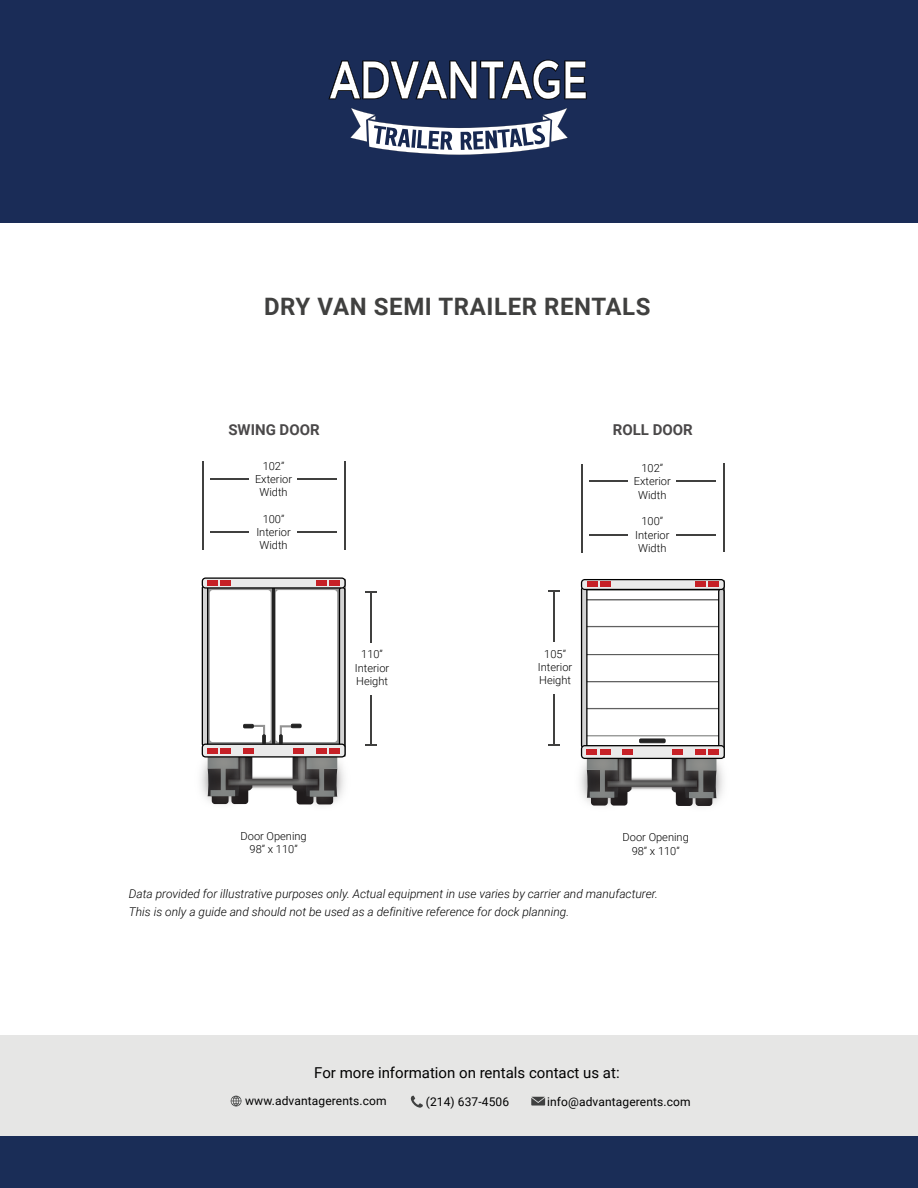
<style>
.page{position:relative;width:918px;height:1188px;background:#fff}
.page>*{position:absolute;margin:0;border:0;box-sizing:border-box;transform-origin:0 0}
.t1{font:700 24px "Roboto";letter-spacing:.025em;color:#40403f}
.t2{font:15px "Roboto";color:#010101}
.t3{font:700 15px "Roboto";color:#4a4849}
.t4{font:italic 300 12px/18px "Roboto";color:#000}
.t5{font:12px "Roboto";letter-spacing:.01em;color:#010101}
.t6{font:300 11.1px/13.4px "Roboto";color:#000;text-align:center}
</style>
<div class="page">
<img style="left:548px;top:706px;width:78px;height:100px">
<img style="left:626px;top:798px;width:93px;height:9px">
<svg style="left:581px;top:579px;width:144px;height:219px"></svg>
<img style="left:201px;top:704px;width:45px;height:101px">
<img style="left:246px;top:797px;width:94px;height:9px">
<svg style="left:202px;top:577px;width:144px;height:220px"></svg>
<div style="left:221px;top:748px;width:10px;height:5px;background:#c62127"></div>
<div style="left:208px;top:748px;width:10px;height:5px;background:#c62127"></div>
<div style="left:243px;top:748px;width:11px;height:5px;background:#c62127"></div>
<div style="left:293px;top:748px;width:10px;height:5px;background:#c62127"></div>
<div style="left:329px;top:748px;width:11px;height:5px;background:#c62127"></div>
<div style="left:316px;top:748px;width:11px;height:5px;background:#c62127"></div>
<div style="left:329px;top:580px;width:10px;height:5px;background:#c62127"></div>
<div style="left:316px;top:580px;width:10px;height:5px;background:#c62127"></div>
<div style="left:221px;top:580px;width:10px;height:5px;background:#c62127"></div>
<div style="left:208px;top:580px;width:10px;height:5px;background:#c62127"></div>
<div style="left:709px;top:581px;width:10px;height:6px;background:#c62127"></div>
<div style="left:696px;top:581px;width:10px;height:6px;background:#c62127"></div>
<div style="left:600px;top:581px;width:11px;height:6px;background:#c62127"></div>
<div style="left:587px;top:581px;width:11px;height:6px;background:#c62127"></div>
<hr style="left:203px;top:461px;width:1px;height:89px;background:#40403f">
<hr style="left:344px;top:461px;width:2px;height:88px;background:#40403f">
<hr style="left:298px;top:478px;width:39px;height:1px;background:#40403f">
<hr style="left:210px;top:478px;width:39px;height:1px;background:#40403f">
<hr style="left:298px;top:532px;width:39px;height:1px;background:#40403f">
<hr style="left:210px;top:532px;width:39px;height:1px;background:#40403f">
<hr style="left:582px;top:464px;width:1px;height:88px;background:#40403f">
<hr style="left:723px;top:463px;width:1px;height:89px;background:#40403f">
<hr style="left:676px;top:481px;width:40px;height:1px;background:#40403f">
<hr style="left:589px;top:481px;width:39px;height:1px;background:#40403f">
<hr style="left:676px;top:534px;width:40px;height:2px;background:#40403f">
<hr style="left:589px;top:534px;width:39px;height:2px;background:#40403f">
<hr style="left:370px;top:593px;width:1px;height:50px;background:#40403f">
<hr style="left:370px;top:695px;width:1px;height:50px;background:#40403f">
<svg style="left:365px;top:591px;width:12px;height:2px"></svg>
<svg style="left:365px;top:745px;width:12px;height:1px"></svg>
<hr style="left:553px;top:592px;width:1px;height:50px;background:#40403f">
<hr style="left:553px;top:694px;width:1px;height:50px;background:#40403f">
<svg style="left:548px;top:591px;width:12px;height:1px"></svg>
<svg style="left:548px;top:744px;width:12px;height:1px"></svg>
<div style="left:0;top:0;width:918px;height:223px;background:#1a2c57"></div>
<div style="left:0;top:1136px;width:918px;height:52px;background:#1a2d57"></div>
<div style="left:0;top:1036px;width:918px;height:100px;background:#e6e6e5"></div>
<svg style="left:411px;top:1096px;width:12px;height:12px"></svg>
<svg style="left:231px;top:1096px;width:11px;height:10px"></svg>
<svg style="left:531px;top:1097px;width:14px;height:9px"></svg>
<svg style="left:328px;top:60px;width:259px;height:40px"></svg>
<svg style="left:350px;top:108px;width:218px;height:47px"></svg>
<h1 class="t1" style="left:264px;top:289px;width:388px">DRY VAN SEMI TRAILER RENTALS</h1>
<p class="t3" style="left:228px;top:419px;width:93px">SWING DOOR</p>
<p class="t6" style="left:255px;top:459px;width:39px">102”<br>Exterior<br>Width</p>
<p class="t6" style="left:256px;top:512px;width:36px">100”<br>Interior<br>Width</p>
<p class="t6" style="left:355px;top:647px;width:36px">110”<br>Interior<br>Height</p>
<p class="t6" style="left:538px;top:647px;width:36px">105”<br>Interior<br>Height</p>
<p class="t3" style="left:613px;top:419px;width:81px">ROLL DOOR</p>
<p class="t6" style="left:634px;top:461px;width:39px">102”<br>Exterior<br>Width</p>
<p class="t6" style="left:635px;top:514px;width:36px">100”<br>Interior<br>Width</p>
<p class="t6" style="left:241px;top:829px;width:68px">Door Opening<br>98” x 110”</p>
<p class="t6" style="left:623px;top:830px;width:68px">Door Opening<br>98” x 110”</p>
<p class="t4" style="left:129px;top:884px;width:531px">Data provided for illustrative purposes only. Actual equipment in use varies by carrier and manufacturer.<br>This is only a guide and should not be used as a definitive reference for dock planning.</p>
<p class="t2" style="left:314px;top:1063px;width:307px">For more information on rentals contact us at:</p>
<p class="t5" style="left:245px;top:1093px;width:143px">www.advantagerents.com</p>
<p class="t5" style="left:426px;top:1093px;width:85px">(214) 637-4506</p>
<p class="t5" style="left:547px;top:1093px;width:145px">info@advantagerents.com</p>
</div>
